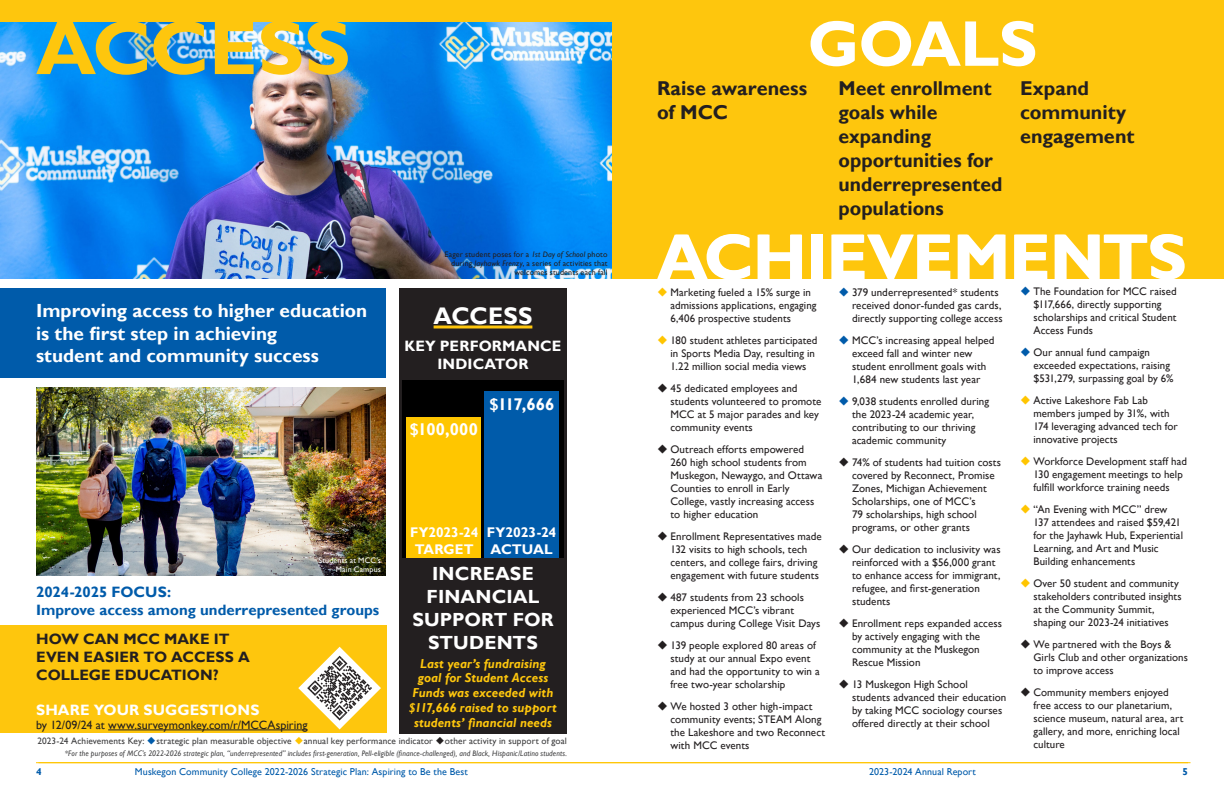
<style>
.page{position:relative;width:1224px;height:792px;background:#fff}
.page>*{position:absolute;margin:0;border:0;box-sizing:border-box;transform-origin:0 0}
.t1{font:700 77px "Gill Sans";letter-spacing:-.005em;color:#fec60d}
.t2{font:700 65px "Gill Sans";letter-spacing:-.01em;color:#fff}
.t3{font:700 24px "Gill Sans";letter-spacing:.01em;color:#fff}
.t4{font:700 20px/24px "Gill Sans";color:#231f20}
.t5{font:700 19px/22.8px "Gill Sans";color:#fff;text-align:center}
.t6{font:700 17px "Gill Sans";letter-spacing:-.005em;color:#fff}
.t7{font:700 15px "Gill Sans";color:#005baa}
.t8{font:700 15px/18px "Gill Sans";letter-spacing:.005em;color:#231f20}
.t9{font:700 15px/18px "Gill Sans";letter-spacing:.005em;color:#fff;text-align:center}
.t10{font:700 14px "Gill Sans";color:#fff}
.t11{font:italic 700 13px/14.7px "Gill Sans";letter-spacing:.005em;color:#fec60d;text-align:center}
.t12{font:12px "Gill Sans";color:#231f20}
.t13{font:11px/13px "Gill Sans";letter-spacing:.005em;color:#231f20}
.t14{font:10px "Gill Sans";letter-spacing:.01em;color:#005baa}
.t15{font:700 10px "Gill Sans";color:#005baa}
.t16{font:9.3px "Gill Sans";letter-spacing:.01em;color:#3e3e3f}
.t17{font:italic 8px "Gill Sans";letter-spacing:.015em;color:#3e3e3f;scale:.95 1}
.t18{font:8px/9px "Gill Sans";letter-spacing:.02em;color:#231f20;text-align:right}
.t19{font:8px "Gill Sans";letter-spacing:.02em;color:#fff}
.s1{font-style:italic}
.s2{font-size:8.5px;color:#231f20}
</style>
<div class="page">
<div style="left:399px;top:288px;width:168px;height:446px;background:#231f20"></div>
<div style="left:0;top:288px;width:386px;height:90px;background:#005baa"></div>
<hr style="left:36px;top:762px;width:1152px;height:1px;background:#ffc500">
<div style="left:0;top:0;width:1224px;height:279px;background:#fec60d"></div>
<div style="left:0;top:626px;width:386px;height:108px;background:#fec60d"></div>
<hr style="left:108px;top:730px;width:199px;height:1px;background:#231f20">
<svg style="left:298px;top:647px;width:83px;height:82px"></svg>
<img style="left:0;top:22px;width:612px;height:257px">
<img style="left:36px;top:387px;width:350px;height:189px">
<div style="left:402px;top:381px;width:162px;height:177px;background:#000"></div>
<div style="left:485px;top:392px;width:74px;height:166px;background:#005baa"></div>
<div style="left:407px;top:418px;width:74px;height:140px;background:#ffc600"></div>
<hr style="left:39px;top:762px;width:1152px;height:1px;background:#ffc500">
<hr style="left:434px;top:326px;width:98px;height:2px;background:#fec60d">
<p class="t1" style="left:36px;top:2px;width:316px">ACCESS</p>
<p class="t18" style="left:444px;top:249px;width:165px">Eager student poses for a <span class="s1">1st Day of School</span> photo during <span class="s1">Jayhawk Frenzy</span>, a series of activities that welcomes students each fall</p>
<p class="t5" style="left:36px;top:299px;width:333px;text-align:left">Improving access to higher education is the first step in achieving<br>student and community success</p>
<p class="t3" style="left:434px;top:301px;width:100px">ACCESS</p>
<p class="t9" style="left:405px;top:337px;width:158px">KEY PERFORMANCE<br>INDICATOR</p>
<p class="t6" style="left:410px;top:419px;width:70px">$100,000</p>
<p class="t6" style="left:489px;top:394px;width:67px">$117,666</p>
<p class="t19" style="left:319px;top:555px;width:64px">Students at MCC’s</p>
<p class="t19" style="left:336px;top:564px;width:47px">Main Campus</p>
<p class="t7" style="left:36px;top:583px;width:137px">2024-2025 FOCUS:</p>
<p class="t7" style="left:36px;top:601px;width:345px">Improve access among underrepresented groups</p>
<p class="t8" style="left:36px;top:630px;width:215px">HOW CAN MCC MAKE IT<br>EVEN EASIER TO ACCESS A<br>COLLEGE EDUCATION?</p>
<h3 class="t9" style="left:36px;top:701px;width:225px">SHARE YOUR SUGGESTIONS</h3>
<p class="t12" style="left:36px;top:718px;width:273px">by 12/09/24 at www.surveymonkey.com/r/MCCAspiring</p>
<p class="t10" style="left:410px;top:524px;width:70px">FY2023-24</p>
<p class="t10" style="left:415px;top:540px;width:60px">TARGET</p>
<p class="t10" style="left:487px;top:524px;width:71px">FY2023-24</p>
<p class="t10" style="left:491px;top:540px;width:64px">ACTUAL</p>
<p class="t5" style="left:412px;top:563px;width:143px">INCREASE<br>FINANCIAL<br>SUPPORT FOR<br>STUDENTS</p>
<p class="t11" style="left:409px;top:656px;width:149px">Last year’s fundraising goal for Student Access<br>Funds was exceeded with $117,666 raised to support students’ financial needs</p>
<p class="t16" style="left:37px;top:735px;width:109px">2023-24 Achievements Key:</p>
<p class="t16" style="left:156px;top:735px;width:137px">strategic plan measurable objective</p>
<p class="t16" style="left:304px;top:735px;width:131px">annual key performance indicator</p>
<p class="t16" style="left:445px;top:735px;width:124px">other activity in support of goal</p>
<p class="t17" style="left:65px;top:749px;width:530px">*For the purposes of MCC’s 2022-2026 strategic plan, “underrepresented” includes first-generation, Pell-eligible (finance-challenged), and Black, Hispanic/Latino students<span class="s2">.</span></p>
<h2 class="t2" style="left:808px;top:5px;width:231px">GOALS</h2>
<p class="t4" style="left:657px;top:77px;width:152px">Raise awareness of MCC</p>
<p class="t4" style="left:838px;top:77px;width:166px">Meet enrollment goals while expanding opportunities for underrepresented populations</p>
<p class="t4" style="left:1020px;top:77px;width:116px">Expand community engagement</p>
<p class="t2" style="left:657px;top:218px;width:530px">ACHIEVEMENTS</p>
<p class="t13" style="left:852px;top:286px;width:152px">379 underrepresented* students received donor-funded gas cards, directly supporting college access</p>
<p class="t13" style="left:852px;top:334px;width:144px">MCC’s increasing appeal helped exceed fall and winter new student enrollment goals with<br>1,684 new students last year</p>
<p class="t13" style="left:852px;top:395px;width:139px">9,038 students enrolled during the 2023-24 academic year, contributing to our thriving academic community</p>
<p class="t13" style="left:852px;top:456px;width:151px">74% of students had tuition costs covered by Reconnect, Promise<br>Zones, Michigan Achievement<br>Scholarships, one of MCC’s<br>79 scholarships, high school programs, or other grants</p>
<p class="t13" style="left:852px;top:543px;width:150px">Our dedication to inclusivity was reinforced with a $56,000 grant to enhance access for immigrant, refugee, and first-generation students</p>
<p class="t13" style="left:852px;top:617px;width:151px">Enrollment reps expanded access by actively engaging with the community at the Muskegon<br>Rescue Mission</p>
<p class="t13" style="left:852px;top:678px;width:156px">13 Muskegon High School students advanced their education by taking MCC sociology courses offered directly at their school</p>
<p class="t13" style="left:1034px;top:285px;width:145px">The Foundation for MCC raised $117,666, directly supporting scholarships and critical Student<br>Access Funds</p>
<p class="t13" style="left:1034px;top:346px;width:141px">Our annual fund campaign exceeded expectations, raising $531,279, surpassing goal by 6%</p>
<p class="t13" style="left:1034px;top:394px;width:146px">Active Lakeshore Fab Lab members jumped by 31%, with<br>174 leveraging advanced tech for innovative projects</p>
<p class="t13" style="left:1034px;top:455px;width:155px">Workforce Development staff had<br>130 engagement meetings to help fulfill workforce training needs</p>
<p class="t13" style="left:1034px;top:503px;width:151px">“An Evening with MCC” drew<br>137 attendees and raised $59,421 for the Jayhawk Hub, Experiential<br>Learning, and Art and Music<br>Building enhancements</p>
<p class="t13" style="left:1034px;top:577px;width:150px">Over 50 student and community stakeholders contributed insights at the Community Summit, shaping our 2023-24 initiatives</p>
<p class="t13" style="left:1034px;top:638px;width:156px">We partnered with the Boys &amp;<br>Girls Club and other organizations to improve access</p>
<p class="t13" style="left:1034px;top:686px;width:151px">Community members enjoyed free access to our planetarium, science museum, natural area, art gallery, and more, enriching local culture</p>
<p class="t13" style="left:670px;top:286px;width:148px">Marketing fueled a 15% surge in admissions applications, engaging<br>6,406 prospective students</p>
<p class="t13" style="left:670px;top:334px;width:148px">180 student athletes participated in Sports Media Day, resulting in<br>1.22 million social media views</p>
<p class="t13" style="left:670px;top:382px;width:152px">45 dedicated employees and students volunteered to promote<br>MCC at 5 major parades and key community events</p>
<p class="t13" style="left:670px;top:443px;width:153px">Outreach efforts empowered<br>260 high school students from<br>Muskegon, Newaygo, and Ottawa<br>Counties to enroll in Early<br>College, vastly increasing access to higher education</p>
<p class="t13" style="left:670px;top:530px;width:153px">Enrollment Representatives made 132 visits to high schools, tech centers, and college fairs, driving engagement with future students</p>
<p class="t13" style="left:670px;top:591px;width:151px">487 students from 23 schools experienced MCC’s vibrant campus during College Visit Days</p>
<p class="t13" style="left:670px;top:639px;width:151px">139 people explored 80 areas of study at our annual Expo event and had the opportunity to win a free two-year scholarship</p>
<p class="t13" style="left:670px;top:700px;width:156px">We hosted 3 other high-impact community events; STEAM Along the Lakeshore and two Reconnect with MCC events</p>
<p class="t15" style="left:36px;top:765px;width:7px">4</p>
<p class="t14" style="left:135px;top:766px;width:334px">Muskegon Community College 2022-2026 Strategic Plan: Aspiring to Be the Best</p>
<p class="t14" style="left:869px;top:766px;width:108px">2023-2024 Annual Report</p>
<p class="t15" style="left:1182px;top:765px;width:7px">5</p>
</div>
